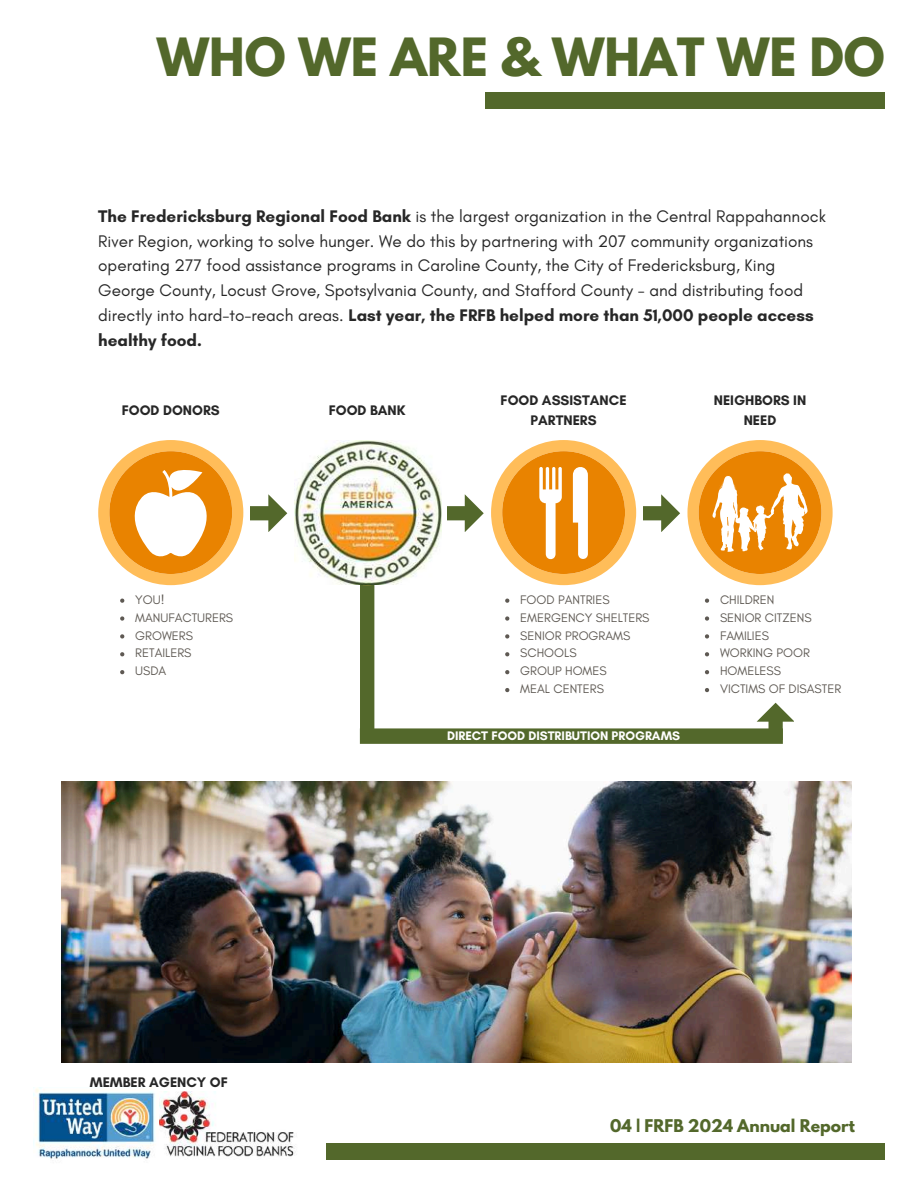
<style>
.page{position:relative;width:918px;height:1188px;background:#fff}
.page>*{position:absolute;margin:0;border:0;box-sizing:border-box;transform-origin:0 0}
.t1{font:700 46.65px "League Spartan";color:#53682b}
.t2{font:17.1px/24.8px "Glacial Indifference";color:#272727}
.t3{font:700 15.6px "League Spartan";color:#53682b}
.t4{font:700 14.1px/20.2px "Glacial Indifference";color:#272727;text-align:center}
.t5{font:12.6px/17.9px "Glacial Indifference";color:#5e5953}
.t6{font:700 12.6px "Glacial Indifference";color:#fff}
.s1{font-weight:700}
</style>
<div class="page">
<div style="left:485px;top:92px;width:400px;height:17px;background:#53682b"></div>
<div style="left:326px;top:1143px;width:559px;height:17px;background:#53682b"></div>
<svg style="left:98px;top:440px;width:145px;height:145px"></svg>
<div style="left:360px;top:531px;width:14px;height:200px;background:#53682b"></div>
<svg style="left:251px;top:494px;width:36px;height:37px"></svg>
<svg style="left:447px;top:494px;width:37px;height:37px"></svg>
<svg style="left:644px;top:494px;width:36px;height:37px"></svg>
<svg style="left:757px;top:703px;width:37px;height:25px"></svg>
<div style="left:360px;top:728px;width:423px;height:16px;background:#53682b"></div>
<img style="left:295px;top:440px;width:147px;height:145px">
<svg style="left:491px;top:440px;width:145px;height:145px"></svg>
<svg style="left:687px;top:440px;width:146px;height:145px"></svg>
<svg style="left:120px;top:599px;width:4px;height:4px"></svg>
<svg style="left:120px;top:616px;width:4px;height:5px"></svg>
<svg style="left:120px;top:634px;width:4px;height:5px"></svg>
<svg style="left:120px;top:652px;width:4px;height:4px"></svg>
<svg style="left:120px;top:670px;width:4px;height:4px"></svg>
<svg style="left:505px;top:599px;width:4px;height:4px"></svg>
<svg style="left:505px;top:616px;width:4px;height:5px"></svg>
<svg style="left:505px;top:634px;width:4px;height:5px"></svg>
<svg style="left:505px;top:652px;width:4px;height:4px"></svg>
<svg style="left:505px;top:670px;width:4px;height:4px"></svg>
<svg style="left:505px;top:688px;width:4px;height:4px"></svg>
<svg style="left:705px;top:599px;width:4px;height:4px"></svg>
<svg style="left:705px;top:616px;width:4px;height:5px"></svg>
<svg style="left:705px;top:634px;width:4px;height:5px"></svg>
<svg style="left:705px;top:652px;width:4px;height:4px"></svg>
<svg style="left:705px;top:670px;width:4px;height:4px"></svg>
<svg style="left:705px;top:688px;width:4px;height:4px"></svg>
<img style="left:159px;top:1092px;width:136px;height:65px">
<img style="left:33px;top:1088px;width:122px;height:71px">
<img style="left:61px;top:782px;width:791px;height:281px">
<h1 class="t1" style="left:157px;top:34px;width:729px">WHO WE ARE &amp; WHAT WE DO</h1>
<p class="t2" style="left:98px;top:204px;width:729px"><span class="s1">The Fredericksburg Regional Food Bank</span> is the largest organization in the Central Rappahannock River Region, working to solve hunger. We do this by partnering with 207 community organizations operating 277 food assistance programs in Caroline County, the City of Fredericksburg, King George County, Locust Grove, Spotsylvania County, and Stafford County - and distributing food directly into hard-to-reach areas. <span class="s1">Last year, the FRFB helped more than 51,000 people access healthy food.</span></p>
<p class="t4" style="left:122px;top:400px;width:99px">FOOD DONORS</p>
<p class="t4" style="left:329px;top:400px;width:78px">FOOD BANK</p>
<p class="t4" style="left:501px;top:390px;width:127px">FOOD ASSISTANCE<br>PARTNERS</p>
<p class="t4" style="left:714px;top:390px;width:94px">NEIGHBORS IN<br>NEED</p>
<p class="t5" style="left:135px;top:590px;width:99px">YOU!<br>MANUFACTURERS<br>GROWERS<br>RETAILERS<br>USDA</p>
<p class="t5" style="left:520px;top:590px;width:131px">FOOD PANTRIES<br>EMERGENCY SHELTERS<br>SENIOR PROGRAMS<br>SCHOOLS<br>GROUP HOMES<br>MEAL CENTERS</p>
<p class="t5" style="left:720px;top:590px;width:123px">CHILDREN<br>SENIOR CITZENS<br>FAMILIES<br>WORKING POOR<br>HOMELESS<br>VICTIMS OF DISASTER</p>
<p class="t4" style="left:90px;top:1072px;width:140px">MEMBER AGENCY OF</p>
<p class="t6" style="left:447px;top:728px;width:235px">DIRECT FOOD DISTRIBUTION PROGRAMS</p>
<p class="t3" style="left:610px;top:1118px;width:246px">04 | FRFB 2024 Annual Report</p>
</div>
